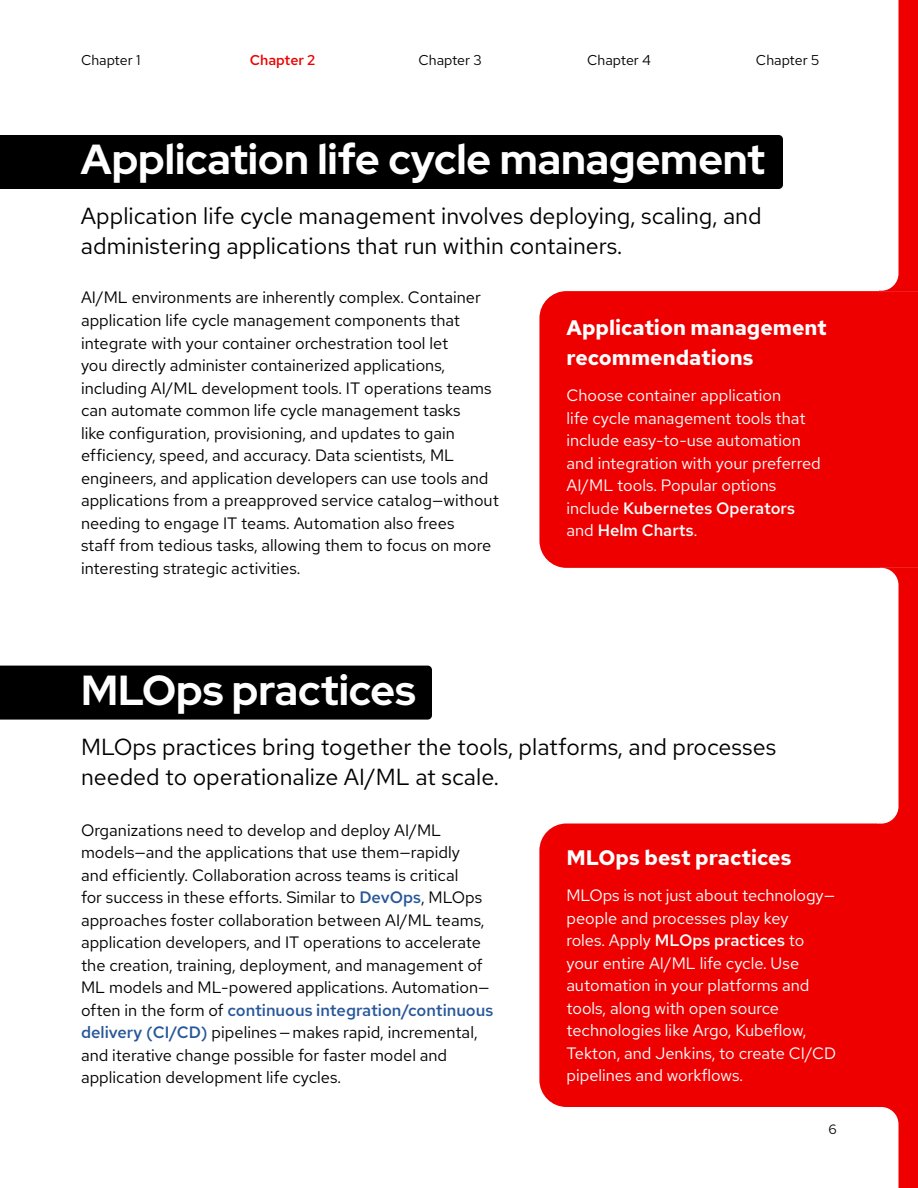
<style>
.page{position:relative;width:918px;height:1188px;background:#fff}
.page>*{position:absolute;margin:0;border:0;box-sizing:border-box;transform-origin:0 0}
.t1{font:700 42px "Red Hat Display";color:#fff}
.t2{font:23.25px/30px "Red Hat Text";color:#000}
.t3{font:700 21px/30px "Red Hat Text";color:#fff}
.t4{font:16.5px/22.5px "Red Hat Text";color:#000}
.t5{font:16.5px/22.5px "Red Hat Text";color:#fff}
.t6{font:14.25px "Red Hat Text";color:#000}
.t7{font:500 14.25px "Red Hat Text";color:#e00}
.t8{font:13.5px "Red Hat Text";color:#000}
.s1{font-weight:500}
.s2{font-weight:500;color:#27579a}
</style>
<div class="page">
<div style="left:0;top:135px;width:783px;height:54px;background:#000"></div>
<div style="left:539px;top:291px;width:379px;height:277px;background:#e00"></div>
<div style="left:0;top:666px;width:432px;height:54px;background:#000"></div>
<div style="left:539px;top:824px;width:379px;height:283px;background:#e00"></div>
<div style="left:879px;top:568px;width:39px;height:256px;background:#e00"></div>
<div style="left:864px;top:568px;width:34px;height:256px;background:#fff;border-radius:17px"></div>
<div style="left:879px;top:0;width:39px;height:291px;background:#e00"></div>
<div style="left:879px;top:0;width:19px;height:291px;background:#fff"></div>
<div style="left:879px;top:1107px;width:39px;height:81px;background:#e00"></div>
<div style="left:879px;top:1107px;width:19px;height:81px;background:#fff"></div>
<p class="t6" style="left:81px;top:50px;width:61px">Chapter 1</p>
<p class="t7" style="left:250px;top:50px;width:67px">Chapter 2</p>
<p class="t6" style="left:418px;top:50px;width:65px">Chapter 3</p>
<p class="t6" style="left:587px;top:50px;width:65px">Chapter 4</p>
<p class="t6" style="left:756px;top:50px;width:65px">Chapter 5</p>
<h1 class="t1" style="left:81px;top:132px;width:685px">Application life cycle management</h1>
<h2 class="t2" style="left:81px;top:201px;width:682px">Application life cycle management involves deploying, scaling, and administering applications that run within containers.</h2>
<p class="t4" style="left:81px;top:286px;width:419px">AI/ML environments are inherently complex. Container application life cycle management components that integrate with your container orchestration tool let<br>you directly administer containerized applications, including AI/ML development tools. IT operations teams can automate common life cycle management tasks<br>like configuration, provisioning, and updates to gain efficiency, speed, and accuracy. Data scientists, ML engineers, and application developers can use tools and applications from a preapproved service catalog—without needing to engage IT teams. Automation also frees<br>staff from tedious tasks, allowing them to focus on more interesting strategic activities.</p>
<p class="t3" style="left:566px;top:313px;width:262px">Application management recommendations</p>
<p class="t5" style="left:566px;top:384px;width:256px">Choose container application<br>life cycle management tools that include easy-to-use automation and integration with your preferred<br>AI/ML tools. Popular options include <span class="s1">Kubernetes Operators </span>and <span class="s1">Helm Charts</span>.</p>
<h1 class="t1" style="left:81px;top:663px;width:336px">MLOps practices</h1>
<h2 class="t2" style="left:81px;top:732px;width:697px">MLOps practices bring together the tools, platforms, and processes needed to operationalize AI/ML at scale.</h2>
<p class="t4" style="left:81px;top:819px;width:414px">Organizations need to develop and deploy AI/ML models—and the applications that use them—rapidly<br>and efficiently. Collaboration across teams is critical<br>for success in these efforts. Similar to <span class="s2">DevOps</span>, MLOps approaches foster collaboration between AI/ML teams, application developers, and IT operations to accelerate the creation, training, deployment, and management of ML models and ML-powered applications. Automation— often in the form of <span class="s2">continuous integration/continuous delivery (CI/CD)</span> pipelines — makes rapid, incremental, and iterative change possible for faster model and application development life cycles.</p>
<p class="t3" style="left:566px;top:843px;width:227px">MLOps best practices</p>
<p class="t5" style="left:566px;top:884px;width:271px">MLOps is not just about technology— people and processes play key<br>roles. Apply <span class="s1">MLOps practices</span> to your entire AI/ML life cycle. Use automation in your platforms and tools, along with open source technologies like Argo, Kubeflow,<br>Tekton, and Jenkins, to create CI/CD pipelines and workflows.</p>
<p class="t8" style="left:829px;top:1120px;width:10px">6</p>
</div>
